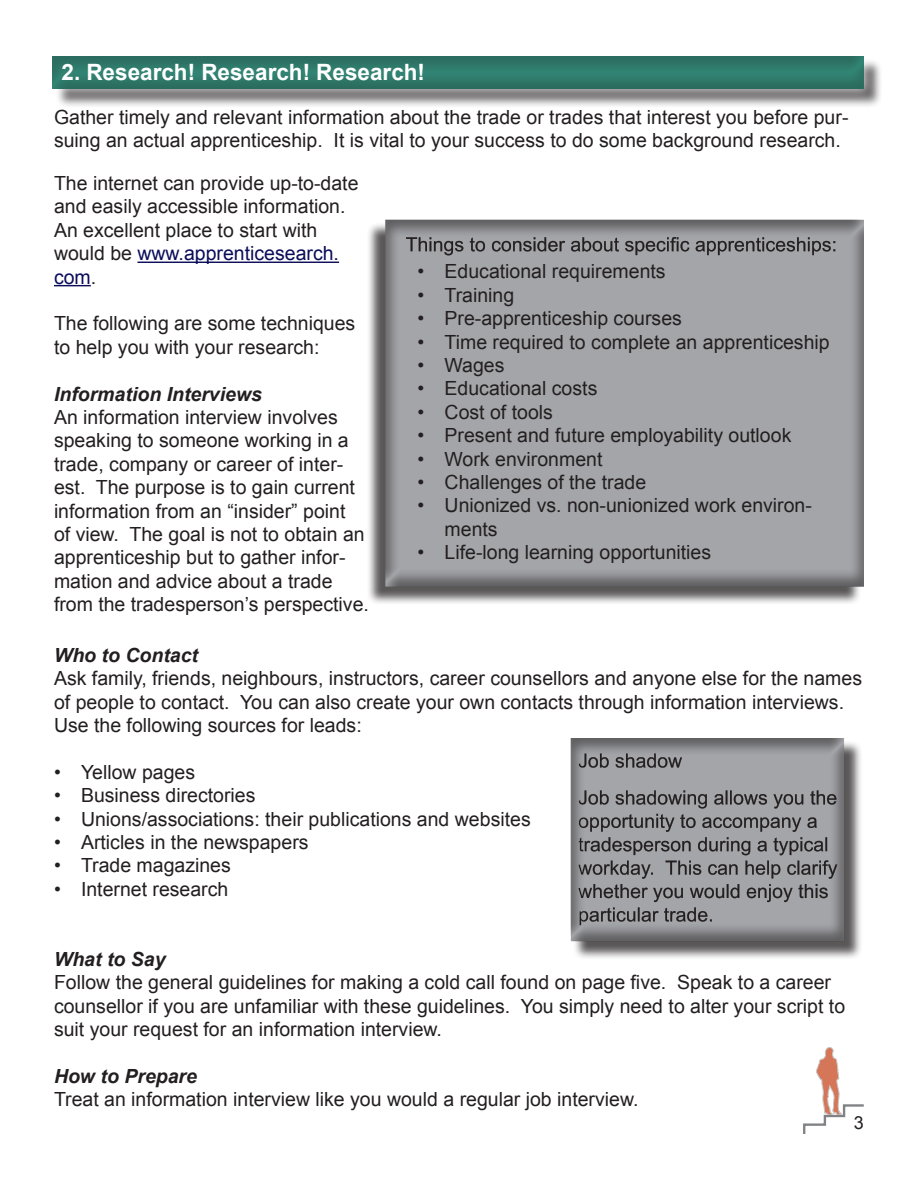
<style>
.page{position:relative;width:918px;height:1188px;background:#fff}
.page>*{position:absolute;margin:0;border:0;box-sizing:border-box;transform-origin:0 0}
.t1{font:700 22.5px "Arial";color:#fff}
.t2{font:19.5px/23.4px "Arial";color:#231f20}
.t3{font:italic 700 19.5px "Arial";color:#231f20}
.t4{font:18px "Arial";color:#231f20}
.s1{color:#0b0d5a}
</style>
<div class="page">
<div style="left:55px;top:59px;width:828px;height:49px;background:#231f20;opacity:.75"></div>
<div style="left:43px;top:47px;width:831px;height:52px;background:#fff;opacity:.75"></div>
<div style="left:52px;top:55px;width:814px;height:36px;background:#2e7769"></div>
<div style="left:367px;top:222px;width:495px;height:383px;background:#231f20;opacity:.75"></div>
<div style="left:379px;top:214px;width:493px;height:375px;background:#231f20;opacity:.5"></div>
<div style="left:573px;top:740px;width:290px;height:220px;background:#231f20;opacity:.75"></div>
<div style="left:564px;top:737px;width:296px;height:206px;background:#231f20;opacity:.5"></div>
<hr style="left:137px;top:262px;width:202px;height:1px;background:#0b0d5a">
<hr style="left:54px;top:285px;width:37px;height:1px;background:#0b0d5a">
<svg style="left:803px;top:1047px;width:61px;height:87px"></svg>
<p class="t1" style="left:62px;top:57px;width:365px">2. Research! Research! Research!</p>
<p class="t2" style="left:54px;top:105px;width:796px">Gather timely and relevant information about the trade or trades that interest you before pur&shy;suing an actual apprenticeship. It is vital to your success to do some background research.</p>
<p class="t2" style="left:54px;top:172px;width:306px">The internet can provide up-to-date and easily accessible information.<br>An excellent place to start with would be <span class="s1">www.apprenticesearch. com</span>.</p>
<p class="t2" style="left:54px;top:312px;width:303px">The following are some techniques to help you with your research:</p>
<p class="t3" style="left:54px;top:381px;width:210px">Information Interviews</p>
<p class="t2" style="left:54px;top:406px;width:316px">An information interview involves speaking to someone working in a trade, company or career of inter&shy;est. The purpose is to gain current information from an “insider” point<br>of view. The goal is not to obtain an apprenticeship but to gather infor&shy;mation and advice about a trade from the tradesperson’s perspective.</p>
<p class="t2" style="left:418px;top:260px;width:250px">• Educational requirements</p>
<p class="t2" style="left:418px;top:284px;width:98px">• Training</p>
<p class="t2" style="left:418px;top:307px;width:266px">• Pre-apprenticeship courses</p>
<p class="t2" style="left:418px;top:330px;width:414px">• Time required to complete an apprenticeship</p>
<p class="t2" style="left:418px;top:354px;width:88px">• Wages</p>
<p class="t2" style="left:418px;top:377px;width:181px">• Educational costs</p>
<p class="t2" style="left:418px;top:401px;width:137px">• Cost of tools</p>
<p class="t2" style="left:418px;top:424px;width:375px">• Present and future employability outlook</p>
<p class="t2" style="left:418px;top:447px;width:186px">• Work environment</p>
<p class="t2" style="left:418px;top:471px;width:230px">• Challenges of the trade</p>
<p class="t2" style="left:445px;top:494px;width:369px;text-indent:-27px">• Unionized vs. non-unionized work environ&shy;ments</p>
<p class="t2" style="left:418px;top:541px;width:295px">• Life-long learning opportunities</p>
<p class="t3" style="left:54px;top:642px;width:146px">Who to Contact</p>
<p class="t2" style="left:54px;top:667px;width:810px">Ask family, friends, neighbours, instructors, career counsellors and anyone else for the names of people to contact. You can also create your own contacts through information interviews.<br>Use the following sources for leads:</p>
<p class="t2" style="left:54px;top:761px;width:143px">• Yellow pages</p>
<p class="t2" style="left:54px;top:784px;width:203px">• Business directories</p>
<p class="t2" style="left:54px;top:807px;width:478px">• Unions/associations: their publications and websites</p>
<p class="t2" style="left:54px;top:831px;width:256px">• Articles in the newspapers</p>
<p class="t2" style="left:54px;top:854px;width:178px">• Trade magazines</p>
<p class="t2" style="left:54px;top:878px;width:176px">• Internet research</p>
<p class="t3" style="left:54px;top:946px;width:113px">What to Say</p>
<p class="t2" style="left:54px;top:971px;width:793px">Follow the general guidelines for making a cold call found on page five. Speak to a career counsellor if you are unfamiliar with these guidelines. You simply need to alter your script to suit your request for an information interview.</p>
<p class="t3" style="left:54px;top:1063px;width:145px">How to Prepare</p>
<p class="t2" style="left:54px;top:1088px;width:586px">Treat an information interview like you would a regular job interview.</p>
<p class="t4" style="left:854px;top:1111px;width:12px">3</p>
</div>
